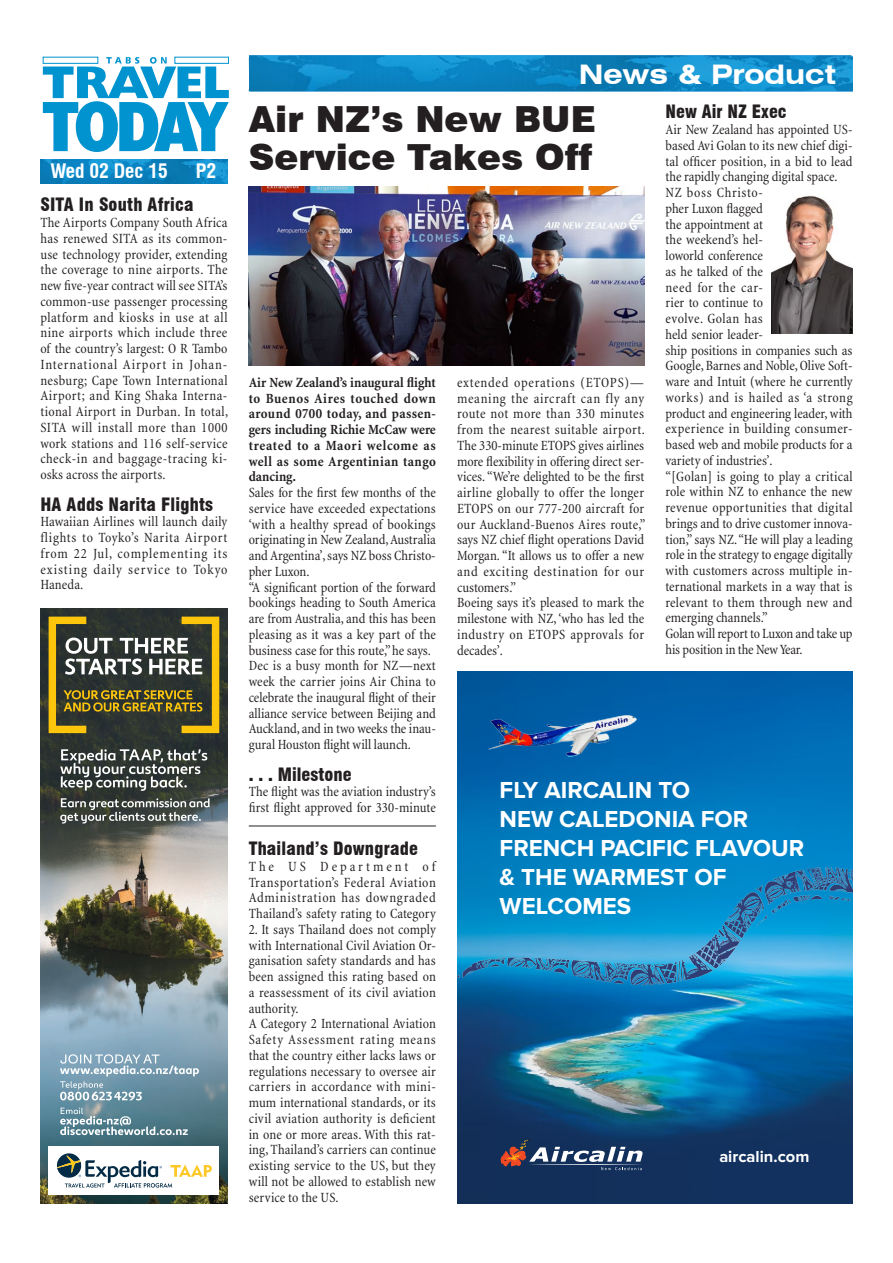
<style>
.page{position:relative;width:893px;height:1263px;background:#fff}
.page>*{position:absolute;margin:0;border:0;box-sizing:border-box;transform-origin:0 0}
.t1{font:900 36px/37.5px "Swiss 721 BT";color:#231f20}
.t2{font:700 expanded 27px "Swiss 721 BT";color:#fff}
.t3{font:700 24px/28.8px "Proxima Nova";color:#fff}
.t4{font:700 condensed 19.5px "Swiss 721 BT";color:#fff}
.t5{font:900 condensed 18px "Swiss 721 BT";letter-spacing:.01em;color:#231f20}
.t6{font:700 16.5px "Proxima Nova";color:#fff}
.t7{font:condensed 14.25px/15.8px "Minion";letter-spacing:.005em;color:#231f20}
.t8{font:700 condensed 14.25px/15.8px "Minion";letter-spacing:.03em;color:#231f20;text-align:justify}
</style>
<div class="page">
<img style="left:40px;top:159px;width:187px;height:25px">
<svg style="left:43px;top:57px;width:186px;height:95px"></svg>
<svg style="left:249px;top:91px;width:604px;height:1px"></svg>
<img style="left:249px;top:55px;width:604px;height:36px">
<img style="left:457px;top:672px;width:396px;height:531px">
<img style="left:457px;top:848px;width:396px;height:154px">
<svg style="left:500px;top:1140px;width:143px;height:30px;background:#4f5975"></svg>
<img style="left:487px;top:714px;width:150px;height:43px">
<img style="left:40px;top:608px;width:187px;height:595px">
<div style="left:49px;top:1146px;width:170px;height:49px;background:#fff"></div>
<svg style="left:57px;top:1153px;width:155px;height:34px"></svg>
<svg style="left:60px;top:798px;width:150px;height:25px;background:#686e6a"></svg>
<svg style="left:60px;top:749px;width:147px;height:42px;background:#626864"></svg>
<svg style="left:49px;top:617px;width:170px;height:116px;background:#66613d"></svg>
<svg style="left:60px;top:1107px;width:128px;height:28px;background:#7496a2"></svg>
<svg style="left:60px;top:1054px;width:139px;height:46px;background:#88a8b8"></svg>
<img style="left:771px;top:195px;width:82px;height:138px">
<img style="left:249px;top:186px;width:395px;height:180px">
<hr style="left:249px;top:826px;width:187px;height:1px;background:#231f20">
<h3 class="t4" style="left:49px;top:159px;width:108px">Fri 15 May 15</h3>
<h3 class="t4" style="left:50px;top:159px;width:119px">Wed 02 Dec 15</h3>
<h3 class="t4" style="left:195px;top:159px;width:23px">P 32</h3>
<p class="t5" style="left:40px;top:194px;width:155px">SITA In South Africa</p>
<p class="t7" style="left:40px;top:215px;width:189px;text-align:justify">The Airports Company South Africa has renewed SITA as its common&shy;use technology provider, extending the coverage to nine airports. The new five-year contract will see SITA’s common-use passenger processing platform and kiosks in use at all nine airports which include three of the country’s largest: O R Tambo International Airport in Johan&shy;nesburg; Cape Town International Airport; and King Shaka Interna&shy;tional Airport in Durban. In total, SITA will install more than 1000 work stations and 116 self-service check-in and baggage-tracing ki&shy;osks across the airports.</p>
<p class="t5" style="left:40px;top:493px;width:174px">HA Adds Narita Flights</p>
<p class="t7" style="left:40px;top:514px;width:189px;text-align:justify">Hawaiian Airlines will launch daily flights to Toyko’s Narita Airport from 22 Jul, complementing its existing daily service to Tokyo Haneda.</p>
<h2 class="t2" style="left:579px;top:58px;width:259px">News &amp; Product</h2>
<p class="t5" style="left:665px;top:101px;width:123px">New Air NZ Exec</p>
<p class="t7" style="left:665px;top:122px;width:189px">Air New Zealand has appointed US&shy;based Avi Golan to its new chief digi&shy;tal officer position, in a bid to lead the rapidly changing digital space.<br>NZ boss Christo-<br>pher Luxon flagged<br>the appointment at<br>the weekend’s hel-<br>loworld conference<br>as he talked of the<br>need for the car-<br>rier to continue to<br>evolve. Golan has<br>held senior leader-<br>ship positions in companies such as<br>Google, Barnes and Noble, Olive Soft&shy;ware and Intuit (where he currently works) and is hailed as ‘a strong product and engineering leader, with experience in building consumer&shy;based web and mobile products for a variety of industries’.<br>“[Golan] is going to play a critical role within NZ to enhance the new revenue opportunities that digital brings and to drive customer innova&shy;tion,” says NZ. “He will play a leading role in the strategy to engage digitally with customers across multiple in&shy;ternational markets in a way that is relevant to them through new and emerging channels.”<br>Golan will report to Luxon and take up his position in the New Year.</p>
<h1 class="t1" style="left:249px;top:100px;width:348px">Air NZ’s New BUE<br>Service Takes Off</h1>
<p class="t8" style="left:249px;top:375px;width:189px">Air New Zealand’s inaugural flight to Buenos Aires touched down around 0700 today, and passen&shy;gers including Richie McCaw were treated to a Maori welcome as well as some Argentinian tango dancing.</p>
<p class="t7" style="left:249px;top:485px;width:189px">Sales for the first few months of the service have exceeded expectations ‘with a healthy spread of bookings originating in New Zealand, Australia and Argentina’, says NZ boss Christo&shy;pher Luxon.<br>“A significant portion of the forward bookings heading to South America are from Australia, and this has been pleasing as it was a key part of the business case for this route,” he says.<br>Dec is a busy month for NZ—next week the carrier joins Air China to celebrate the inaugural flight of their alliance service between Beijing and Auckland, and in two weeks the inau&shy;gural Houston flight will launch.</p>
<p class="t5" style="left:249px;top:763px;width:104px">. . . Milestone</p>
<p class="t7" style="left:249px;top:784px;width:189px">The flight was the aviation industry’s first flight approved for 330-minute</p>
<p class="t7" style="left:457px;top:375px;width:190px">extended operations (ETOPS)— meaning the aircraft can fly any route not more than 330 minutes from the nearest suitable airport.<br>The 330-minute ETOPS gives airlines more flexibility in offering direct ser&shy;vices. “We’re delighted to be the first airline globally to offer the longer<br>ETOPS on our 777-200 aircraft for our Auckland-Buenos Aires route,” says NZ chief flight operations David<br>Morgan. “It allows us to offer a new and exciting destination for our customers.”<br>Boeing says it’s pleased to mark the milestone with NZ, ‘who has led the industry on ETOPS approvals for decades’.</p>
<h3 class="t3" style="left:500px;top:776px;width:306px">FLY AIRCALIN TO<br>NEW CALEDONIA FOR<br>FRENCH PACIFIC FLAVOUR &amp; THE WARMEST OF<br>WELCOMES</h3>
<p class="t5" style="left:249px;top:838px;width:171px">Thailand’s Downgrade</p>
<p class="t7" style="left:249px;top:859px;width:189px;text-align:justify">The US Department of Transportation’s Federal Aviation Administration has downgraded Thailand’s safety rating to Category</p>
<p class="t7" style="left:249px;top:922px;width:189px">2. It says Thailand does not comply with International Civil Aviation Or&shy;ganisation safety standards and has been assigned this rating based on a reassessment of its civil aviation authority.<br>A Category 2 International Aviation Safety Assessment rating means that the country either lacks laws or regulations necessary to oversee air carriers in accordance with mini&shy;mum international standards, or its civil aviation authority is deficient in one or more areas. With this rat&shy;ing, Thailand’s carriers can continue existing service to the US, but they will not be allowed to establish new service to the US.</p>
<p class="t6" style="left:719px;top:1147px;width:92px">aircalin.com</p>
</div>
